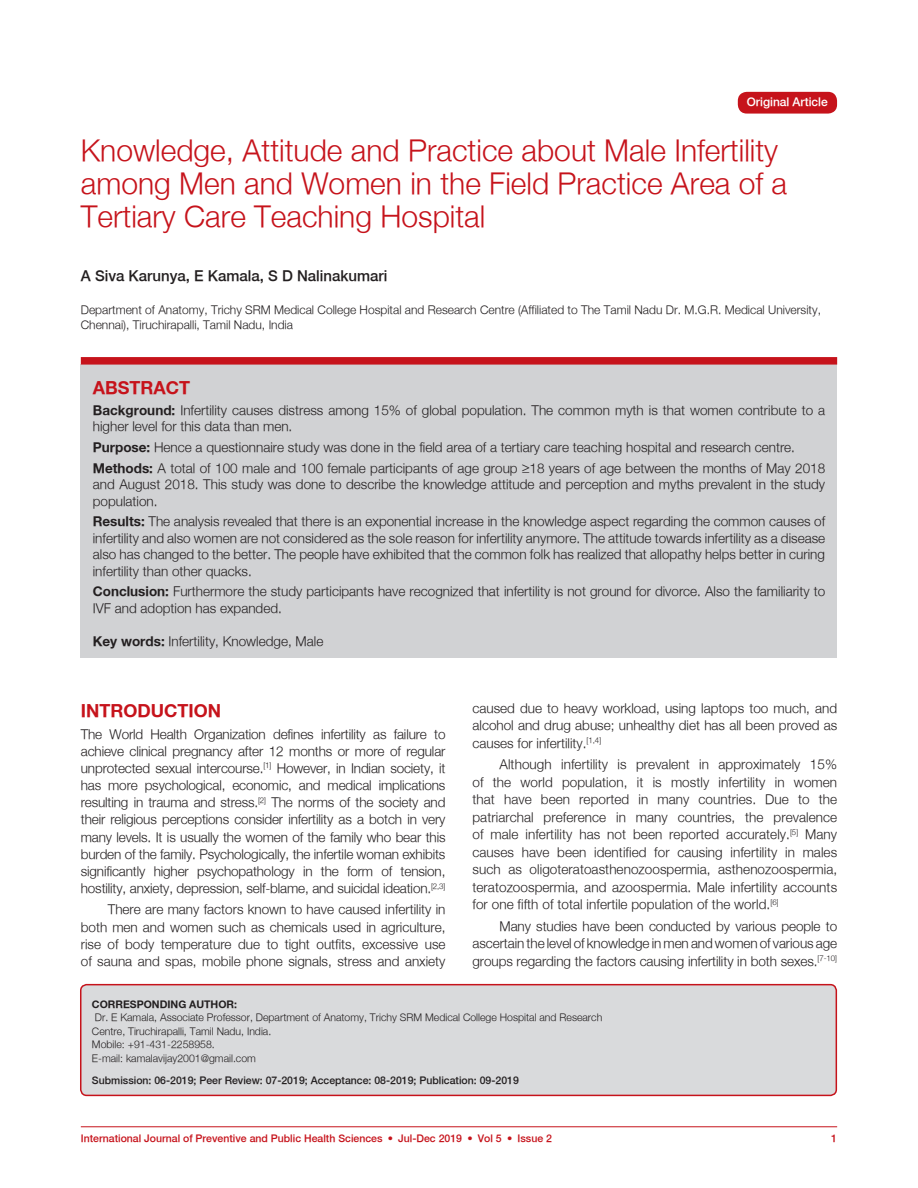
<style>
.page{position:relative;width:918px;height:1188px;background:#fff}
.page>*{position:absolute;margin:0;border:0;box-sizing:border-box;transform-origin:0 0}
.AT{font:300 30px/33px "Helvetica Neue";color:#c6131b}
.ABSH{font:700 18px "Helvetica Neue";color:#c6131b}
.AU{font:500 15px "Helvetica Neue";color:#231f20}
.TX{font:300 13.5px/17.5px "Helvetica Neue";color:#231f20;text-align:justify}
.ABS{font:300 13.5px/16.5px "Helvetica Neue";color:#231f20}
.TXFL{font:300 13.5px/17.1px "Helvetica Neue";letter-spacing:-.01em;color:#231f20;text-align:justify}
.KWD{font:300 13.5px "Helvetica Neue";color:#231f20}
.AFF{font:300 12px/15px "Helvetica Neue";color:#231f20}
.AH{font:500 12px "Helvetica Neue";color:#fff}
.ADD{font:300 10.5px/13.5px "Helvetica Neue";color:#231f20}
.RF{font:500 10.5px "Helvetica Neue";color:#c6131b}
.HIS{font:500 10.5px "Helvetica Neue";color:#231f20}
.s1{font-weight:700}
</style>
<div class="page">
<hr style="left:81px;top:1126px;width:756px;height:1px;background:#c6131b">
<div style="left:81px;top:365px;width:756px;height:293px;background:#d1d2d4"></div>
<div style="left:81px;top:357px;width:756px;height:8px;background:#c6131b"></div>
<div style="left:738px;top:92px;width:99px;height:22px;background:#c6131b;border-radius:9px"></div>
<div style="left:81px;top:985px;width:755px;height:110px;background:#d9dadc;border-radius:6px"></div>
<div style="left:80px;top:984px;width:757px;height:112px;border:2px solid #c6131b;border-radius:6px"></div>
<p class="AH" style="left:747px;top:95px;width:82px">Original Article</p>
<p class="AT" style="left:81px;top:133px;width:708px">Knowledge, Attitude and Practice about Male Infertility among Men and Women in the Field Practice Area of a<br>Tertiary Care Teaching Hospital</p>
<p class="AU" style="left:81px;top:266px;width:308px">A Siva Karunya, E Kamala, S D Nalinakumari</p>
<p class="AFF" style="left:81px;top:302px;width:742px">Department of Anatomy, Trichy SRM Medical College Hospital and Research Centre (Affiliated to The Tamil Nadu Dr. M.G.R. Medical University,<br>Chennai), Tiruchirapalli, Tamil Nadu, India</p>
<p class="ABSH" style="left:93px;top:377px;width:99px">ABSTRACT</p>
<p class="ABS" style="left:93px;top:401px;width:734px"><span class="s1">Background:</span> Infertility causes distress among 15% of global population. The common myth is that women contribute to a higher level for this data than men.</p>
<p class="ABS" style="left:93px;top:439px;width:704px"><span class="s1">Purpose:</span> Hence a questionnaire study was done in the field area of a tertiary care teaching hospital and research centre.</p>
<p class="ABS" style="left:93px;top:459px;width:734px;text-align:justify"><span class="s1">Methods:</span> A total of 100 male and 100 female participants of age group ≥18 years of age between the months of May 2018 and August 2018. This study was done to describe the knowledge attitude and perception and myths prevalent in the study population.</p>
<p class="ABS" style="left:93px;top:513px;width:734px;text-align:justify"><span class="s1">Results:</span> The analysis revealed that there is an exponential increase in the knowledge aspect regarding the common causes of infertility and also women are not considered as the sole reason for infertility anymore. The attitude towards infertility as a disease also has changed to the better. The people have exhibited that the common folk has realized that allopathy helps better in curing infertility than other quacks.</p>
<p class="ABS" style="left:93px;top:583px;width:734px"><span class="s1">Conclusion:</span> Furthermore the study participants have recognized that infertility is not ground for divorce. Also the familiarity to<br>IVF and adoption has expanded.</p>
<p class="KWD" style="left:93px;top:633px;width:232px"><span class="s1">Key words:</span> Infertility, Knowledge, Male</p>
<h1 class="ABSH" style="left:81px;top:700px;width:142px">INTRODUCTION</h1>
<p class="TXFL" style="left:81px;top:725px;width:366px">The World Health Organization defines infertility as failure to achieve clinical pregnancy after 12 months or more of regular unprotected sexual intercourse.<sup>[1]</sup> However, in Indian society, it has more psychological, economic, and medical implications resulting in trauma and stress.<sup>[2]</sup> The norms of the society and their religious perceptions consider infertility as a botch in very many levels. It is usually the women of the family who bear this burden of the family. Psychologically, the infertile woman exhibits significantly higher psychopathology in the form of tension, hostility, anxiety, depression, self-blame, and suicidal ideation.<sup>[2,3]</sup></p>
<p class="TX" style="left:81px;top:901px;width:366px;line-height:17.1px;text-indent:27px">There are many factors known to have caused infertility in both men and women such as chemicals used in agriculture, rise of body temperature due to tight outfits, excessive use of sauna and spas, mobile phone signals, stress and anxiety</p>
<p class="TX" style="left:472px;top:699px;width:366px">caused due to heavy workload, using laptops too much, and alcohol and drug abuse; unhealthy diet has all been proved as causes for infertility.<sup>[1,4]</sup></p>
<p class="TX" style="left:472px;top:756px;width:366px;text-indent:27px">Although infertility is prevalent in approximately 15% of the world population, it is mostly infertility in women that have been reported in many countries. Due to the patriarchal preference in many countries, the prevalence of male infertility has not been reported accurately.<sup>[5]</sup> Many causes have been identified for causing infertility in males such as oligoteratoasthenozoospermia, asthenozoospermia, teratozoospermia, and azoospermia. Male infertility accounts for one fifth of total infertile population of the world.<sup>[6]</sup></p>
<p class="TX" style="left:472px;top:917px;width:366px;text-indent:27px">Many studies have been conducted by various people to ascertain the level of knowledge in men and women of various age groups regarding the factors causing infertility in both sexes.<sup>[7-10]</sup></p>
<p class="ADD" style="left:92px;top:997px;width:512px"><span class="s1">CORRESPONDING AUTHOR:<br></span>Dr. E Kamala, Associate Professor, Department of Anatomy, Trichy SRM Medical College Hospital and Research Centre, Tiruchirapalli, Tamil Nadu, India.<br>Mobile: +91-431-2258958.<br>E-mail: kamalavijay2001@gmail.com</p>
<p class="HIS" style="left:92px;top:1074px;width:428px">Submission: 06-2019; Peer Review: 07-2019; Acceptance: 08-2019; Publication: 09-2019</p>
<p class="RF" style="left:81px;top:1132px;width:473px">International Journal of Preventive and Public Health Sciences • Jul-Dec 2019 • Vol 5 • Issue 2</p>
<p class="RF" style="left:831px;top:1132px;width:7px">1</p>
</div>
